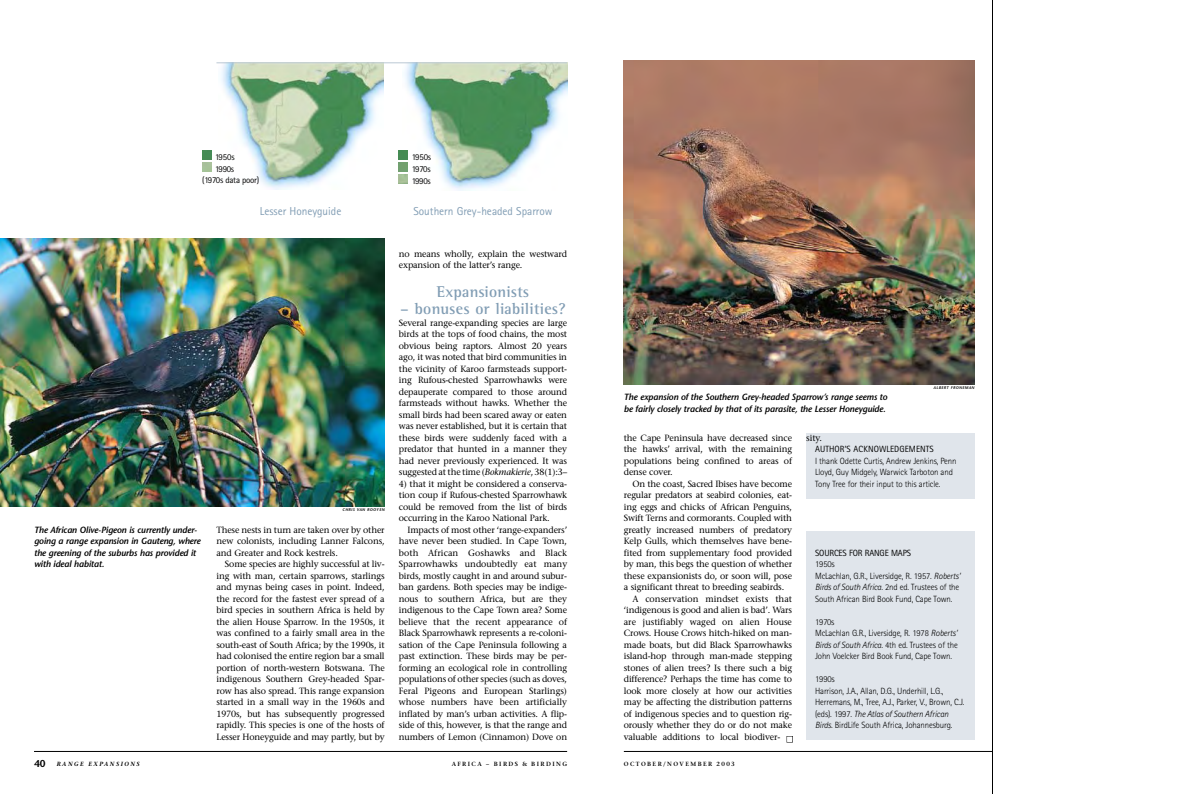
<style>
.page{position:relative;width:1191px;height:794px;background:#fff}
.page>*{position:absolute;margin:0;border:0;box-sizing:border-box;transform-origin:0 0}
.t1{font:700 16px "Rotis Semi Serif";letter-spacing:.015em;color:#819db4}
.t2{font:11.5px "Rotis Sans Serif";color:#819db4}
.t3{font:9px/11.5px "Stone Serif";letter-spacing:-.015em;color:#000;text-align:justify}
.t4{font:300 9px/11.5px "Rotis Sans Serif";letter-spacing:-.015em;color:#000}
.t5{font:italic 600 9px/11.5px "Stone Sans";letter-spacing:-.015em;color:#000}
.t6{font:9px/12px "Rotis Sans Serif";letter-spacing:-.015em;color:#000;text-align:justify}
.t7{font:9px "Rotis Sans Serif";letter-spacing:.01em;color:#000}
.t8{font:600 6px "Stone Serif";letter-spacing:.24em;color:#000}
.t9{font:italic 600 6px "Stone Serif";letter-spacing:.24em;color:#000}
.t10{font:italic 600 4px "Stone Sans";letter-spacing:.1em;color:#000}
.s1{font-style:italic}
.s2{font-family:"Stone Sans";font-style:normal;font-size:10px}
</style>
<div class="page">
<div style="left:806px;top:531px;width:168px;height:209px;background:#e0e5eb"></div>
<div style="left:806px;top:433px;width:168px;height:66px;background:#e0e5eb"></div>
<hr style="left:624px;top:751px;width:368px;height:1px;background:#000">
<hr style="left:34px;top:751px;width:533px;height:1px;background:#000">
<img style="left:219px;top:63px;width:164px;height:127px">
<img style="left:403px;top:63px;width:164px;height:128px">
<img style="left:0;top:238px;width:385px;height:268px">
<img style="left:624px;top:61px;width:350px;height:324px">
<hr style="left:216px;top:62px;width:351px;height:1px;background:#bbc8d4">
<hr style="left:992px;top:0;width:1px;height:794px;background:#000">
<svg style="left:202px;top:150px;width:9px;height:22px"></svg>
<svg style="left:399px;top:150px;width:9px;height:33px"></svg>
<svg style="left:786px;top:736px;width:6px;height:6px"></svg>
<p class="t6" style="left:215px;top:151px;width:21px">1950s</p>
<p class="t6" style="left:202px;top:174px;width:58px">(1970s data poor)</p>
<p class="t6" style="left:215px;top:163px;width:20px">1990s</p>
<p class="t6" style="left:412px;top:151px;width:21px">1950s 1970s 1990s</p>
<p class="t5" style="left:34px;top:524px;width:168px">The African Olive-Pigeon is currently under&shy;going a range expansion in Gauteng, where the greening of the suburbs has provided it with ideal habitat.</p>
<p class="t2" style="left:260px;top:204px;width:83px">Lesser Honeyguide</p>
<p class="t2" style="left:413px;top:204px;width:141px">Southern Grey-headed Sparrow</p>
<p class="t10" style="left:342px;top:507px;width:44px">chris van rooyen</p>
<p class="t3" style="left:216px;top:524px;width:170px">These nests in turn are taken over by other new colonists, including Lanner Falcons, and Greater and Rock kestrels.</p>
<p class="t3" style="left:216px;top:558px;width:170px;text-indent:9px">Some species are highly successful at liv&shy;ing with man, certain sparrows, starlings and mynas being cases in point. Indeed, the record for the fastest ever spread of a bird species in southern Africa is held by the alien House Sparrow. In the 1950s, it was confined to a fairly small area in the south-east of South Africa; by the 1990s, it had colonised the entire region bar a small portion of north-western Botswana. The indigenous Southern Grey-headed Spar&shy;row has also spread. This range expansion started in a small way in the 1960s and 1970s, but has subsequently progressed rapidly. This species is one of the hosts of Lesser Honeyguide and may partly, but by</p>
<p class="t3" style="left:399px;top:248px;width:170px">no means wholly, explain the westward expansion of the latter’s range.</p>
<h1 class="t1" style="left:437px;top:282px;width:94px">Expansionists</h1>
<h1 class="t1" style="left:400px;top:299px;width:167px">– bonuses or liabilities?</h1>
<p class="t3" style="left:399px;top:317px;width:170px">Several range-expanding species are large birds at the tops of food chains, the most obvious being raptors. Almost 20 years ago, it was noted that bird communities in the vicinity of Karoo farmsteads support&shy;ing Rufous-chested Sparrowhawks were depauperate compared to those around farmsteads without hawks. Whether the small birds had been scared away or eaten was never established, but it is certain that these birds were suddenly faced with a predator that hunted in a manner they had never previously experienced. It was suggested at the time (<span class="s1">Bokmakierie</span>, 38(1):3–</p>
<p class="t3" style="left:399px;top:478px;width:170px">4) that it might be considered a conserva&shy;tion coup if Rufous-chested Sparrowhawk could be removed from the list of birds occurring in the Karoo National Park.</p>
<p class="t3" style="left:399px;top:524px;width:170px;text-indent:9px">Impacts of most other ‘range-expanders’ have never been studied. In Cape Town, both African Goshawks and Black Sparrowhawks undoubtedly eat many birds, mostly caught in and around subur&shy;ban gardens. Both species may be indige&shy;nous to southern Africa, but are they indigenous to the Cape Town area? Some believe that the recent appearance of Black Sparrowhawk represents a re-coloni&shy;sation of the Cape Peninsula following a past extinction. These birds may be per&shy;forming an ecological role in controlling populations of other species (such as doves, Feral Pigeons and European Starlings) whose numbers have been artificially inflated by man’s urban activities. A flip&shy;side of this, however, is that the range and numbers of Lemon (Cinnamon) Dove on</p>
<p class="t9" style="left:34px;top:760px;width:107px"><span class="s2">40</span> RANGE EXPANSIONS</p>
<p class="t8" style="left:452px;top:760px;width:117px">AFRICA – BIRDS &amp; BIRDING</p>
<p class="t5" style="left:624px;top:391px;width:265px">The expansion of the Southern Grey-headed Sparrow’s range seems to be fairly closely tracked by that of its parasite, the Lesser Honeyguide.</p>
<p class="t10" style="left:933px;top:385px;width:42px">al bert froneman</p>
<p class="t3" style="left:624px;top:432px;width:170px">the Cape Peninsula have decreased since the hawks’ arrival, with the remaining populations being confined to areas of dense cover.</p>
<p class="t3" style="left:632px;top:478px;width:161px">On the coast, Sacred Ibises have become</p>
<p class="t3" style="left:624px;top:489px;width:170px">regular predators at seabird colonies, eat-</p>
<p class="t3" style="left:624px;top:501px;width:170px">ing eggs and chicks of African Penguins,</p>
<p class="t3" style="left:624px;top:512px;width:170px">Swift Terns and cormorants. Coupled with</p>
<p class="t3" style="left:624px;top:524px;width:170px">greatly increased numbers of predatory</p>
<p class="t3" style="left:624px;top:535px;width:170px">Kelp Gulls, which themselves have bene-</p>
<p class="t3" style="left:624px;top:547px;width:170px">fited from supplementary food provided</p>
<p class="t3" style="left:624px;top:558px;width:170px">by man, this begs the question of whether</p>
<p class="t3" style="left:624px;top:570px;width:170px">these expansionists do, or soon will, pose</p>
<p class="t3" style="left:624px;top:581px;width:162px">a significant threat to breeding seabirds.</p>
<p class="t3" style="left:632px;top:593px;width:161px">A conservation mindset exists that</p>
<p class="t3" style="left:624px;top:604px;width:170px">‘indigenous is good and alien is bad’. Wars</p>
<p class="t3" style="left:624px;top:616px;width:170px">are justifiably waged on alien House</p>
<p class="t3" style="left:624px;top:627px;width:170px">Crows. House Crows hitch-hiked on man-</p>
<p class="t3" style="left:624px;top:639px;width:170px">made boats, but did Black Sparrowhawks</p>
<p class="t3" style="left:624px;top:650px;width:170px">island-hop through man-made stepping</p>
<p class="t3" style="left:624px;top:662px;width:170px">stones of alien trees? Is there such a big</p>
<p class="t3" style="left:624px;top:673px;width:170px">difference? Perhaps the time has come to</p>
<p class="t3" style="left:624px;top:685px;width:170px">look more closely at how our activities</p>
<p class="t3" style="left:624px;top:696px;width:170px">may be affecting the distribution patterns</p>
<p class="t3" style="left:624px;top:708px;width:170px">of indigenous species and to question rig-</p>
<p class="t3" style="left:624px;top:719px;width:170px">orously whether they do or do not make</p>
<p class="t3" style="left:624px;top:731px;width:158px">valuable additions to local biodiver-</p>
<p class="t8" style="left:624px;top:760px;width:112px">OCTOBER/NOVEMBER 2003</p>
<p class="t3" style="left:806px;top:432px;width:17px">sity.</p>
<p class="t7" style="left:815px;top:444px;width:120px">AUTHOR’S ACKNOWLEDGEMENTS</p>
<p class="t4" style="left:815px;top:455px;width:143px">I thank Odette Curtis, Andrew Jenkins, Penn<br>Lloyd, Guy Midgely, Warwick Tarboton and<br>Tony Tree for their input to this article.</p>
<p class="t6" style="left:815px;top:547px;width:97px">SOURCES FOR RANGE MAPS</p>
<p class="t4" style="left:815px;top:558px;width:147px">1950s<br>McLachlan, G.R., Liversidge, R. 1957. <span class="s1">Roberts’ Birds of South Africa</span>. 2nd ed. Trustees of the South African Bird Book Fund, Cape Town.</p>
<p class="t4" style="left:815px;top:616px;width:144px">1970s<br>McLachlan G.R., Liversidge, R. 1978 <span class="s1">Roberts’ Birds of South Africa</span>. 4th ed. Trustees of the John Voelcker Bird Book Fund, Cape Town.</p>
<p class="t4" style="left:815px;top:673px;width:151px">1990s<br>Harrison, J.A., Allan, D.G., Underhill, L.G., Herremans, M., Tree, A.J., Parker, V., Brown, C.J. (eds). 1997. <span class="s1">The Atlas of Southern African Birds</span>. BirdLife South Africa, Johannesburg.</p>
</div>
